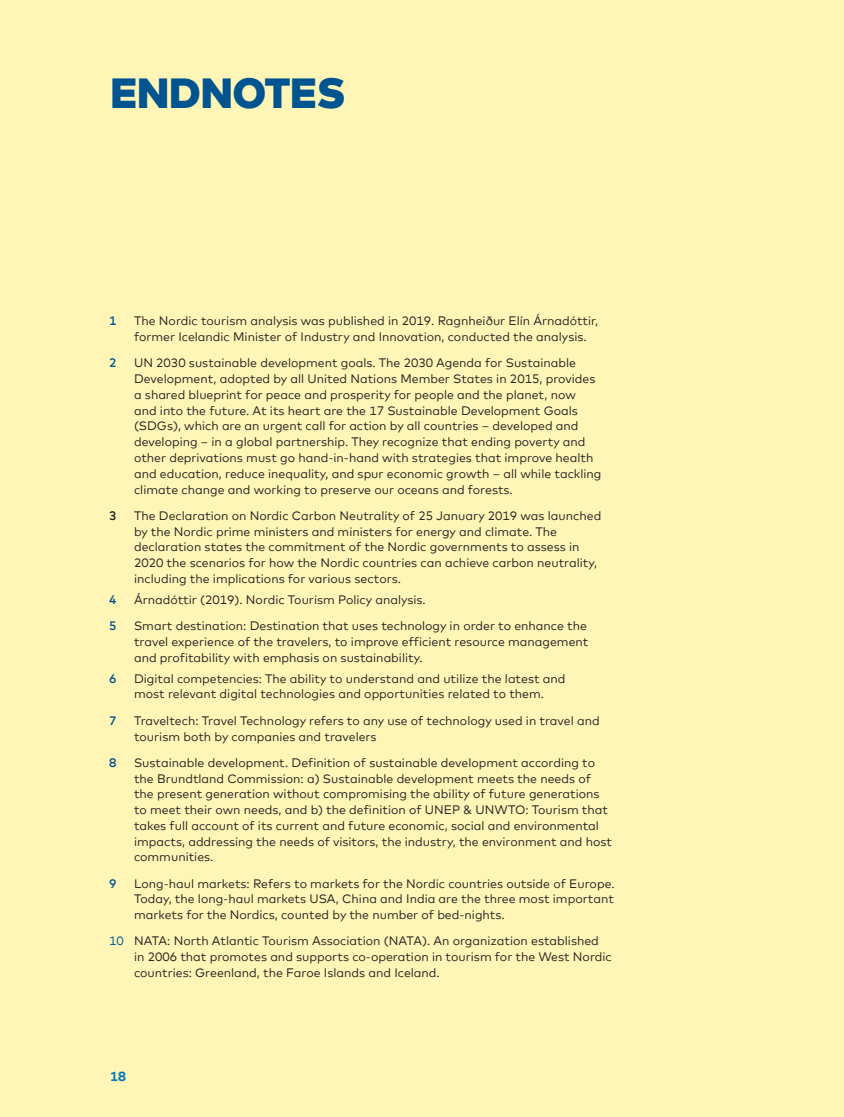
<style>
.page{position:relative;width:844px;height:1117px;background:#fff}
.page>*{position:absolute;margin:0;border:0;box-sizing:border-box;transform-origin:0 0}
.t1{font:900 42px "Mark Offc Pro";color:#00548f}
.t2{font:700 13.12px "Mark Offc Pro";color:#07b}
.t3{font:12.25px/15.8px "Mark Offc Pro";color:#231f20}
.t4{font:500 12.25px "Mark Offc Pro";color:#00548f}
.t5{font:500 12.25px "Mark Offc Pro";color:#231f20}
.s1{color:#00548f}
</style>
<div class="page">
<div style="left:0;top:0;width:843px;height:1116px;background:#fff5b6"></div>
<h1 class="t1" style="left:110px;top:60px;width:236px">ENDNOTES</h1>
<p class="t4" style="left:109px;top:312px;width:9px">1</p>
<p class="t3" style="left:134px;top:312px;width:465px">The Nordic tourism analysis was published in 2019. Ragnheiður Elín Árnadóttir, former Icelandic Minister of Industry and Innovation, conducted the analysis.</p>
<p class="t4" style="left:109px;top:354px;width:9px">2</p>
<p class="t3" style="left:134px;top:354px;width:469px">UN 2030 sustainable development goals. The 2030 Agenda for Sustainable Development, adopted by all United Nations Member States in 2015, provides a shared blueprint for peace and prosperity for people and the planet, now and into the future. At its heart are the 17 Sustainable Development Goals (SDGs), which are an urgent call for action by all countries – developed and developing – in a global partnership. They recognize that ending poverty and other deprivations must go hand-in-hand with strategies that improve health and education, reduce inequality, and spur economic growth – all while tackling climate change and working to preserve our oceans and forests.</p>
<p class="t5" style="left:109px;top:506px;width:9px">3</p>
<p class="t3" style="left:134px;top:506px;width:468px">The Declaration on Nordic Carbon Neutrality of 25 January 2019 was launched by the Nordic prime ministers and ministers for energy and climate. The declaration states the commitment of the Nordic governments to assess in 2020 the scenarios for how the Nordic countries can achieve carbon neutrality, including the implications for various sectors.</p>
<p class="t4" style="left:109px;top:590px;width:9px">4</p>
<p class="t3" style="left:134px;top:590px;width:293px">Árnadóttir (2019). Nordic Tourism Policy analysis.</p>
<p class="t4" style="left:109px;top:616px;width:9px">5</p>
<p class="t3" style="left:134px;top:616px;width:456px">Smart destination: Destination that uses technology in order to enhance the travel experience of the travelers, to improve efficient resource management and profitability with emphasis on sustainability.</p>
<p class="t4" style="left:109px;top:669px;width:9px">6</p>
<p class="t3" style="left:134px;top:669px;width:433px">Digital competencies: The ability to understand and utilize the latest and most relevant digital technologies and opportunities related to them.</p>
<p class="t4" style="left:109px;top:711px;width:9px">7</p>
<p class="t3" style="left:134px;top:711px;width:467px">Traveltech: Travel Technology refers to any use of technology used in travel and tourism both by companies and travelers</p>
<p class="t4" style="left:109px;top:753px;width:9px">8</p>
<p class="t3" style="left:134px;top:753px;width:479px">Sustainable development. Definition of sustainable development according to the Brundtland Commission: a) Sustainable development meets the needs of the present generation without compromising the ability of future generations to meet their own needs, and b) the definition of UNEP &amp; UNWTO: Tourism that takes full account of its current and future economic, social and environmental impacts, addressing the needs of visitors, the industry, the environment and host communities.</p>
<p class="t4" style="left:109px;top:873px;width:9px">9</p>
<p class="t3" style="left:134px;top:874px;width:482px;text-align:justify">Long-haul markets: Refers to markets for the Nordic countries outside of Europe.<br>Today, the long-haul markets USA, China and India are the three most important markets for the Nordics, counted by the number of bed-nights.</p>
<p class="t3" style="left:134px;top:932px;width:479px;text-indent:-25px"><span class="s1">10</span> NATA: North Atlantic Tourism Association (NATA). An organization established in 2006 that promotes and supports co-operation in tourism for the West Nordic countries: Greenland, the Faroe Islands and Iceland.</p>
<p class="t2" style="left:110px;top:1066px;width:17px">18</p>
</div>
